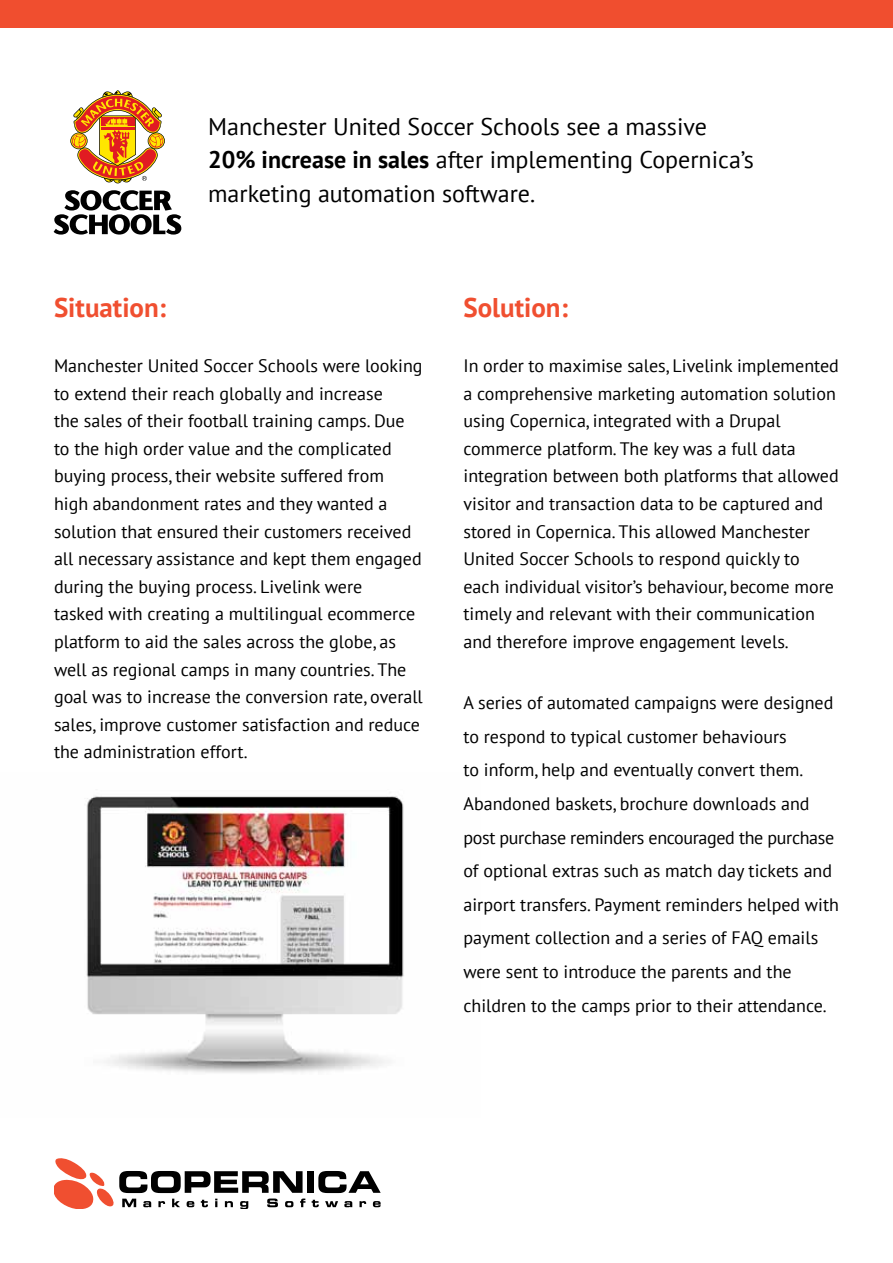
<style>
.page{position:relative;width:893px;height:1263px;background:#fff}
.page>*{position:absolute;margin:0;border:0;box-sizing:border-box;transform-origin:0 0}
.t1{font:700 27px "PT Sans";color:#f04f30}
.t2{font:24px/33.6px "PT Sans";color:#000}
.t3{font:18px/27.6px "PT Sans";color:#000}
.s1{font-weight:700}
</style>
<div class="page">
<div style="left:0;top:0;width:893px;height:27px;background:#f04e2f"></div>
<svg style="left:312px;top:1200px;width:7px;height:7px"></svg>
<svg style="left:325px;top:1201px;width:13px;height:6px"></svg>
<svg style="left:344px;top:1201px;width:8px;height:6px"></svg>
<svg style="left:360px;top:1201px;width:6px;height:6px"></svg>
<svg style="left:373px;top:1201px;width:7px;height:6px"></svg>
<svg style="left:54px;top:1158px;width:251px;height:51px"></svg>
<div style="left:307px;top:1171px;width:7px;height:22px;background:#000"></div>
<svg style="left:318px;top:1171px;width:63px;height:22px"></svg>
<img style="left:86px;top:796px;width:318px;height:277px">
<svg style="left:54px;top:190px;width:127px;height:45px"></svg>
<svg style="left:70px;top:90px;width:95px;height:93px"></svg>
<h1 class="t1" style="left:54px;top:289px;width:114px">Situation:</h1>
<h2 class="t2" style="left:208px;top:109px;width:547px">Manchester United Soccer Schools see a massive<br><span class="s1">20% increase in sales</span> after implementing Copernica’s marketing automation software.</h2>
<h1 class="t1" style="left:463px;top:289px;width:106px">Solution:</h1>
<p class="t3" style="left:54px;top:351px;width:370px">Manchester United Soccer Schools were looking to extend their reach globally and increase<br>the sales of their football training camps. Due to the high order value and the complicated buying process, their website suffered from<br>high abandonment rates and they wanted a solution that ensured their customers received all necessary assistance and kept them engaged during the buying process. Livelink were<br>tasked with creating a multilingual ecommerce platform to aid the sales across the globe, as well as regional camps in many countries. The goal was to increase the conversion rate, overall sales, improve customer satisfaction and reduce the administration effort.</p>
<p class="t3" style="left:463px;top:351px;width:377px">In order to maximise sales, Livelink implemented a comprehensive marketing automation solution using Copernica, integrated with a Drupal commerce platform. The key was a full data integration between both platforms that allowed visitor and transaction data to be captured and stored in Copernica. This allowed Manchester United Soccer Schools to respond quickly to each individual visitor’s behaviour, become more timely and relevant with their communication and therefore improve engagement levels.</p>
<p class="t3" style="left:463px;top:686px;width:377px;line-height:33.6px">A series of automated campaigns were designed to respond to typical customer behaviours<br>to inform, help and eventually convert them.<br>Abandoned baskets, brochure downloads and post purchase reminders encouraged the purchase of optional extras such as match day tickets and airport transfers. Payment reminders helped with payment collection and a series of FAQ emails were sent to introduce the parents and the children to the camps prior to their attendance.</p>
</div>
